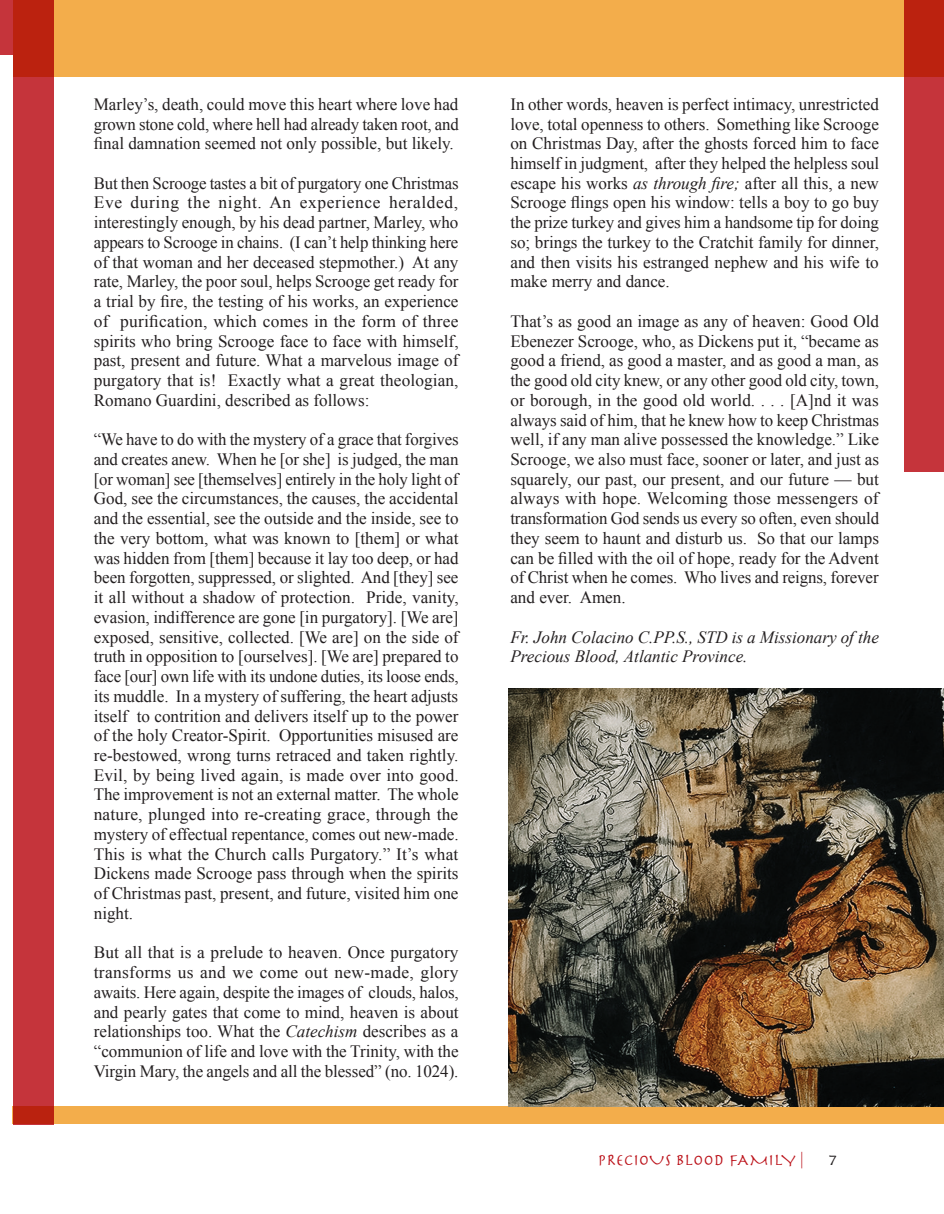
<style>
.page{position:relative;width:944px;height:1214px;background:#fff}
.page>*{position:absolute;margin:0;border:0;box-sizing:border-box;transform-origin:0 0}
.Subheadline___left_aligned{font:17.25px/19.8px "Times New Roman";color:#231f20;text-align:justify}
.Subheadline___left_aligned-2{font:italic 17.25px/19.8px "Times New Roman";color:#231f20}
.MASTER_PAGE___Magazine_Title_right_align{font:16.5px "Herculanum";color:#bb1018}
.MASTER_PAGE___Page_Number_left_aligned{font:16.5px "Herculanum";color:#231f20}
.s1{font-style:italic}
</style>
<div class="page">
<div style="left:13px;top:0;width:931px;height:76px;background:#f3ad4b"></div>
<div style="left:0;top:0;width:13px;height:54px;background:#c5343b"></div>
<svg style="left:13px;top:0;width:40px;height:1124px;fill:#c5343b"></svg>
<svg style="left:904px;top:0;width:40px;height:472px;fill:#c5343b"></svg>
<div style="left:13px;top:1106px;width:931px;height:17px;background:#f3ad4b"></div>
<img style="left:509px;top:688px;width:435px;height:418px">
<p class="Subheadline___left_aligned" style="left:94px;top:94px;width:366px">Marley’s, death, could move this heart where love had grown stone cold, where hell had already taken root, and final damnation seemed not only possible, but likely.</p>
<p class="Subheadline___left_aligned" style="left:94px;top:173px;width:366px">But then Scrooge tastes a bit of purgatory one Christmas Eve during the night. An experience heralded, interestingly enough, by his dead partner, Marley, who appears to Scrooge in chains. (I can’t help thinking here of that woman and her deceased stepmother.) At any rate, Marley, the poor soul, helps Scrooge get ready for a trial by fire, the testing of his works, an experience of purification, which comes in the form of three spirits who bring Scrooge face to face with himself, past, present and future. What a marvelous image of purgatory that is! Exactly what a great theologian, Romano Guardini, described as follows:</p>
<p class="Subheadline___left_aligned" style="left:94px;top:429px;width:366px">“We have to do with the mystery of a grace that forgives and creates anew. When he [or she] is judged, the man [or woman] see [themselves] entirely in the holy light of God, see the circumstances, the causes, the accidental and the essential, see the outside and the inside, see to the very bottom, what was known to [them] or what was hidden from [them] because it lay too deep, or had been forgotten, suppressed, or slighted. And [they] see it all without a shadow of protection. Pride, vanity, evasion, indifference are gone [in purgatory]. [We are] exposed, sensitive, collected. [We are] on the side of truth in opposition to [ourselves]. [We are] prepared to face [our] own life with its undone duties, its loose ends, its muddle. In a mystery of suffering, the heart adjusts itself to contrition and delivers itself up to the power of the holy Creator-Spirit. Opportunities misused are re-bestowed, wrong turns retraced and taken rightly.<br>Evil, by being lived again, is made over into good.<br>The improvement is not an external matter. The whole nature, plunged into re-creating grace, through the mystery of effectual repentance, comes out new-made.<br>This is what the Church calls Purgatory.” It’s what Dickens made Scrooge pass through when the spirits of Christmas past, present, and future, visited him one night.</p>
<p class="Subheadline___left_aligned" style="left:94px;top:942px;width:366px">But all that is a prelude to heaven. Once purgatory transforms us and we come out new-made, glory awaits. Here again, despite the images of clouds, halos, and pearly gates that come to mind, heaven is about relationships too. What the <span class="s1">Catechism</span> describes as a “communion of life and love with the Trinity, with the Virgin Mary, the angels and all the blessed” (no. 1024).</p>
<p class="Subheadline___left_aligned" style="left:510px;top:94px;width:370px">In other words, heaven is perfect intimacy, unrestricted love, total openness to others. Something like Scrooge on Christmas Day, after the ghosts forced him to face himself in judgment, after they helped the helpless soul escape his works <span class="s1">as through fire;</span> after all this, a new Scrooge flings open his window: tells a boy to go buy the prize turkey and gives him a handsome tip for doing so; brings the turkey to the Cratchit family for dinner, and then visits his estranged nephew and his wife to make merry and dance.</p>
<p class="Subheadline___left_aligned" style="left:510px;top:311px;width:370px">That’s as good an image as any of heaven: Good Old Ebenezer Scrooge, who, as Dickens put it, “became as good a friend, as good a master, and as good a man, as the good old city knew, or any other good old city, town, or borough, in the good old world. . . . [A]nd it was always said of him, that he knew how to keep Christmas well, if any man alive possessed the knowledge.” Like Scrooge, we also must face, sooner or later, and just as squarely, our past, our present, and our future — but always with hope. Welcoming those messengers of transformation God sends us every so often, even should they seem to haunt and disturb us. So that our lamps can be filled with the oil of hope, ready for the Advent of Christ when he comes. Who lives and reigns, forever and ever. Amen.</p>
<p class="Subheadline___left_aligned-2" style="left:510px;top:626px;width:370px">Fr. John Colacino C.PP.S., STD is a Missionary of the<br>Precious Blood, Atlantic Province.</p>
<p class="MASTER_PAGE___Magazine_Title_right_align" style="left:598px;top:1149px;width:207px">PRECIOUS BLOOD FAMILY |</p>
<p class="MASTER_PAGE___Page_Number_left_aligned" style="left:829px;top:1149px;width:9px">7</p>
</div>
